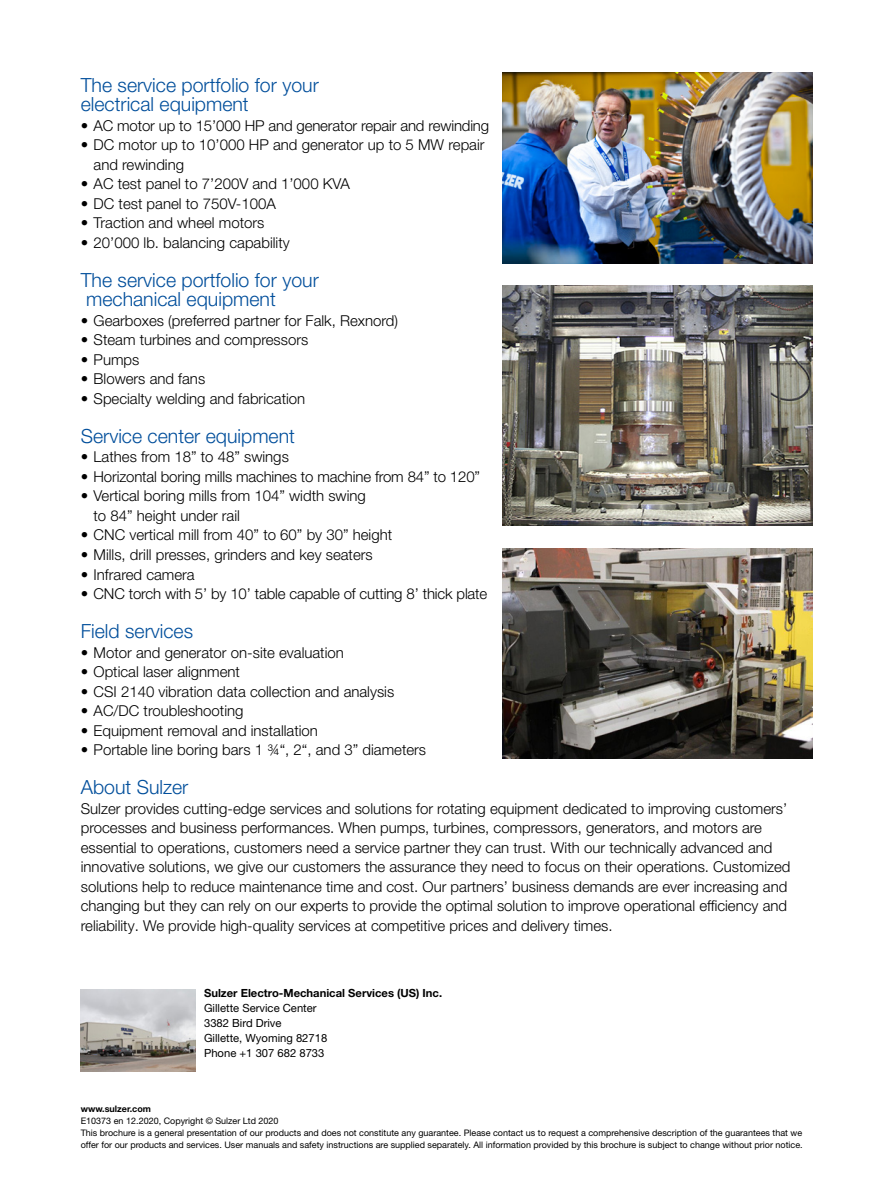
<style>
.page{position:relative;width:893px;height:1191px;background:#fff}
.page>*{position:absolute;margin:0;border:0;box-sizing:border-box;transform-origin:0 0}
.Subtitle_blue{font:300 19.5px/19.5px "Helvetica Neue LT Pro";color:#004e9b}
.Body_text{font:300 15px/19.5px "Helvetica Neue LT Pro";color:#000}
.Contact{font:11.25px "Helvetica Neue LT Pro";color:#000}
.Contact_company_name{font:700 11.25px "Helvetica Neue LT Pro";color:#000}
.Disclaimer{font:9px/12px "Helvetica Neue LT Pro";color:#000}
.URL{font:700 9px "Helvetica Neue LT Pro";color:#000}
</style>
<div class="page">
<img style="left:81px;top:989px;width:115px;height:82px">
<img style="left:503px;top:548px;width:309px;height:210px">
<img style="left:503px;top:285px;width:309px;height:241px">
<img style="left:503px;top:73px;width:309px;height:190px">
<p class="Subtitle_blue" style="left:81px;top:75px;width:240px">The service portfolio for your electrical equipment</p>
<p class="Body_text" style="left:81px;top:115px;width:410px">• AC motor up to 15’000 HP and generator repair and rewinding</p>
<p class="Body_text" style="left:94px;top:135px;width:392px;text-indent:-13px">• DC motor up to 10’000 HP and generator up to 5 MW repair and rewinding</p>
<p class="Body_text" style="left:81px;top:174px;width:271px">• AC test panel to 7’200V and 1’000 KVA</p>
<p class="Body_text" style="left:81px;top:193px;width:197px">• DC test panel to 750V-100A</p>
<p class="Body_text" style="left:81px;top:213px;width:185px">• Traction and wheel motors</p>
<p class="Body_text" style="left:81px;top:232px;width:210px">• 20’000 lb. balancing capability</p>
<p class="Subtitle_blue" style="left:81px;top:270px;width:240px">The service portfolio for your mechanical equipment</p>
<p class="Body_text" style="left:81px;top:310px;width:319px">• Gearboxes (preferred partner for Falk, Rexnord)</p>
<p class="Body_text" style="left:81px;top:330px;width:229px">• Steam turbines and compressors</p>
<p class="Body_text" style="left:81px;top:349px;width:60px">• Pumps</p>
<p class="Body_text" style="left:81px;top:369px;width:126px">• Blowers and fans</p>
<p class="Body_text" style="left:81px;top:388px;width:226px">• Specialty welding and fabrication</p>
<p class="Subtitle_blue" style="left:81px;top:426px;width:216px">Service center equipment</p>
<p class="Body_text" style="left:81px;top:447px;width:210px">• Lathes from 18” to 48” swings</p>
<p class="Body_text" style="left:81px;top:466px;width:401px">• Horizontal boring mills machines to machine from 84” to 120”</p>
<p class="Body_text" style="left:94px;top:486px;width:274px;text-indent:-13px">• Vertical boring mills from 104” width swing to 84” height under rail</p>
<p class="Body_text" style="left:81px;top:525px;width:313px">• CNC vertical mill from 40” to 60” by 30” height</p>
<p class="Body_text" style="left:81px;top:544px;width:293px">• Mills, drill presses, grinders and key seaters</p>
<p class="Body_text" style="left:81px;top:564px;width:115px">• Infrared camera</p>
<p class="Body_text" style="left:81px;top:583px;width:408px">• CNC torch with 5’ by 10’ table capable of cutting 8’ thick plate</p>
<p class="Subtitle_blue" style="left:81px;top:621px;width:114px">Field services</p>
<p class="Body_text" style="left:81px;top:642px;width:265px">• Motor and generator on-site evaluation</p>
<p class="Body_text" style="left:81px;top:661px;width:161px">• Optical laser alignment</p>
<p class="Body_text" style="left:81px;top:681px;width:315px">• CSI 2140 vibration data collection and analysis</p>
<p class="Body_text" style="left:81px;top:700px;width:164px">• AC/DC troubleshooting</p>
<p class="Body_text" style="left:81px;top:720px;width:239px">• Equipment removal and installation</p>
<p class="Body_text" style="left:81px;top:739px;width:347px">• Portable line boring bars 1 ¾“, 2“, and 3” diameters</p>
<p class="Subtitle_blue" style="left:81px;top:777px;width:109px">About Sulzer</p>
<p class="Body_text" style="left:81px;top:798px;width:711px">Sulzer provides cutting-edge services and solutions for rotating equipment dedicated to improving customers’ processes and business performances. When pumps, turbines, compressors, generators, and motors are essential to operations, customers need a service partner they can trust. With our technically advanced and innovative solutions, we give our customers the assurance they need to focus on their operations. Customized solutions help to reduce maintenance time and cost. Our partners’ business demands are ever increasing and changing but they can rely on our experts to provide the optimal solution to improve operational efficiency and reliability. We provide high-quality services at competitive prices and delivery times.</p>
<p class="Contact_company_name" style="left:204px;top:986px;width:240px">Sulzer Electro-Mechanical Services (US) Inc.</p>
<p class="Contact" style="left:204px;top:1001px;width:114px">Gillette Service Center</p>
<p class="Contact" style="left:204px;top:1016px;width:79px">3382 Bird Drive</p>
<p class="Contact" style="left:204px;top:1031px;width:125px">Gillette, Wyoming 82718</p>
<p class="Contact" style="left:204px;top:1046px;width:122px">Phone +1 307 682 8733</p>
<p class="URL" style="left:81px;top:1103px;width:72px">www.sulzer.com</p>
<p class="Disclaimer" style="left:81px;top:1115px;width:199px">E10373 en 12.2020, Copyright © Sulzer Ltd 2020</p>
<p class="Disclaimer" style="left:81px;top:1127px;width:723px">This brochure is a general presentation of our products and does not constitute any guarantee. Please contact us to request a comprehensive description of the guarantees that we offer for our products and services. User manuals and safety instructions are supplied separately. All information provided by this brochure is subject to change without prior notice.</p>
</div>
